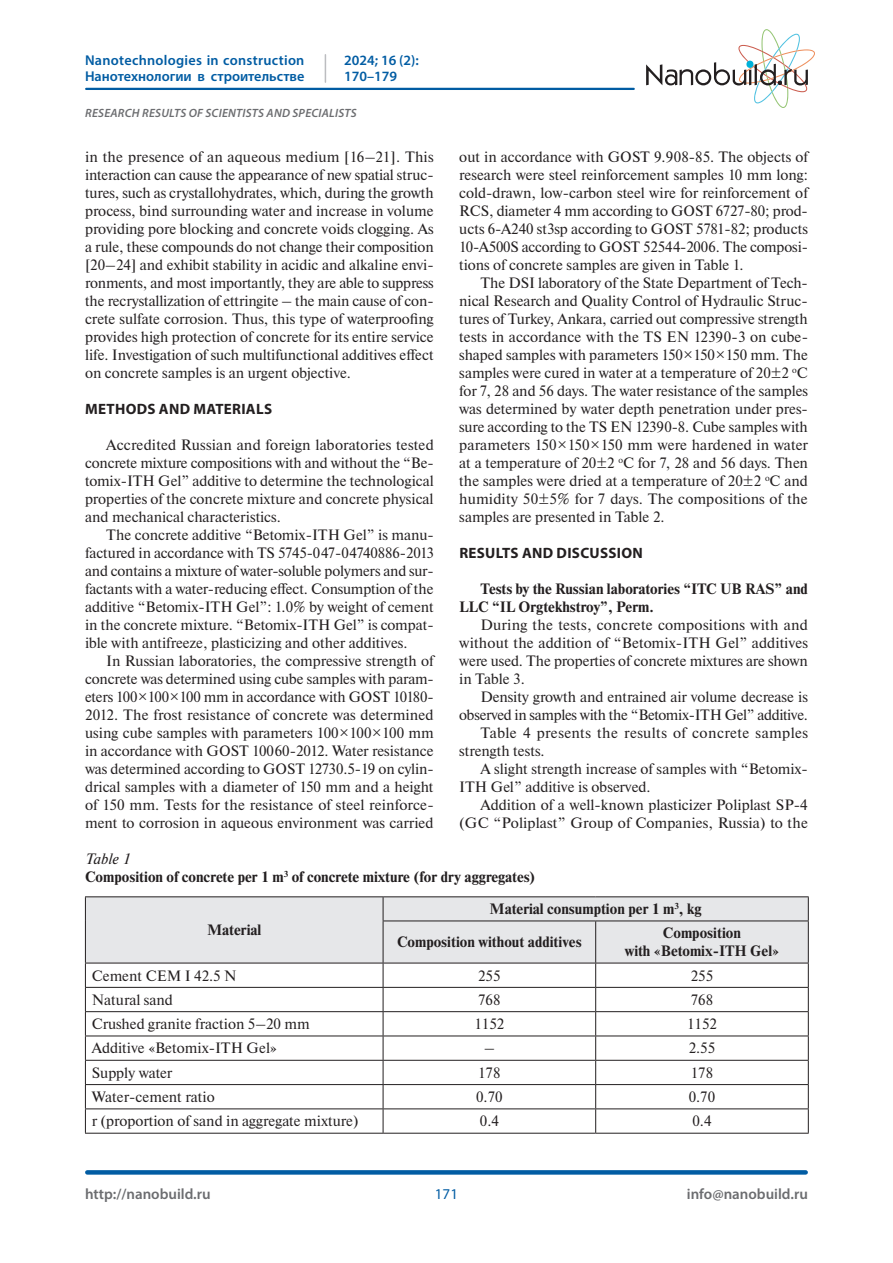
<style>
.page{position:relative;width:893px;height:1263px;background:#fff}
.page>*{position:absolute;margin:0;border:0;box-sizing:border-box;transform-origin:0 0}
.t1{font:15px/18px "Newton";color:#231f20;text-align:justify}
.t2{font:700 15px/18px "Newton";color:#231f20}
.t3{font:15px "Newton";letter-spacing:-.02em;color:#231f20}
.t4{font:15px "Newton";letter-spacing:.025em;color:#231f20}
.t5{font:700 15px "Myriad Pro";letter-spacing:.02em;color:#231f20}
.t6{font:600 15px "Myriad Pro";color:#6c6d70}
.t7{font:15px "Myriad Pro";color:#015ca3}
.t8{font:600 14.25px/16.5px "Myriad Pro";letter-spacing:.005em;color:#015ca3}
.t9{font:italic 600 12px "Myriad Pro";letter-spacing:.02em;color:#6c6d70}
.s1{font-weight:400;font-style:italic}
</style>
<div class="page">
<svg style="left:646px;top:29px;width:169px;height:79px"></svg>
<div style="left:87px;top:1170px;width:719px;height:5px;background:#015ca3"></div>
<hr style="left:86px;top:88px;width:548px;height:2px;background:#015ca3">
<svg style="left:325px;top:55px;width:1px;height:27px"></svg>
<div style="left:86px;top:897px;width:722px;height:66px;background:#e6e7e9"></div>
<hr style="left:85px;top:896px;width:298px;height:1px;background:#231f20">
<hr style="left:383px;top:896px;width:213px;height:1px;background:#231f20">
<hr style="left:596px;top:896px;width:213px;height:1px;background:#231f20">
<hr style="left:383px;top:920px;width:213px;height:1px;background:#231f20">
<hr style="left:596px;top:920px;width:213px;height:1px;background:#231f20">
<hr style="left:85px;top:963px;width:298px;height:1px;background:#231f20">
<hr style="left:383px;top:963px;width:213px;height:1px;background:#231f20">
<hr style="left:596px;top:963px;width:213px;height:1px;background:#231f20">
<hr style="left:85px;top:987px;width:298px;height:1px;background:#231f20">
<hr style="left:383px;top:987px;width:213px;height:1px;background:#231f20">
<hr style="left:596px;top:987px;width:213px;height:1px;background:#231f20">
<hr style="left:85px;top:1011px;width:298px;height:1px;background:#231f20">
<hr style="left:383px;top:1011px;width:213px;height:1px;background:#231f20">
<hr style="left:596px;top:1011px;width:213px;height:1px;background:#231f20">
<hr style="left:85px;top:1035px;width:298px;height:1px;background:#231f20">
<hr style="left:383px;top:1035px;width:213px;height:1px;background:#231f20">
<hr style="left:596px;top:1035px;width:213px;height:1px;background:#231f20">
<hr style="left:85px;top:1060px;width:298px;height:1px;background:#231f20">
<hr style="left:383px;top:1060px;width:213px;height:1px;background:#231f20">
<hr style="left:596px;top:1060px;width:213px;height:1px;background:#231f20">
<hr style="left:85px;top:1084px;width:298px;height:1px;background:#231f20">
<hr style="left:383px;top:1084px;width:213px;height:1px;background:#231f20">
<hr style="left:596px;top:1084px;width:213px;height:1px;background:#231f20">
<hr style="left:85px;top:1108px;width:298px;height:1px;background:#231f20">
<hr style="left:383px;top:1108px;width:213px;height:1px;background:#231f20">
<hr style="left:596px;top:1108px;width:213px;height:1px;background:#231f20">
<hr style="left:85px;top:1133px;width:298px;height:1px;background:#231f20">
<hr style="left:383px;top:1133px;width:213px;height:1px;background:#231f20">
<hr style="left:596px;top:1133px;width:213px;height:1px;background:#231f20">
<svg style="left:85px;top:897px;width:1px;height:24px"></svg>
<hr style="left:85px;top:921px;width:1px;height:42px;background:#231f20">
<svg style="left:85px;top:963px;width:1px;height:170px"></svg>
<svg style="left:383px;top:897px;width:1px;height:23px"></svg>
<svg style="left:808px;top:897px;width:1px;height:23px"></svg>
<hr style="left:383px;top:921px;width:1px;height:42px;background:#231f20">
<hr style="left:595px;top:921px;width:1px;height:42px;background:#231f20">
<hr style="left:808px;top:921px;width:1px;height:42px;background:#231f20">
<svg style="left:383px;top:963px;width:1px;height:170px"></svg>
<svg style="left:595px;top:963px;width:1px;height:170px"></svg>
<svg style="left:808px;top:963px;width:1px;height:170px"></svg>
<p class="t8" style="left:85px;top:51px;width:221px">Nanotechnologies in construction<br>Нанотехнологии в строительстве</p>
<p class="t8" style="left:344px;top:51px;width:76px">2024; 16 (2):<br>170–179</p>
<p class="t9" style="left:85px;top:105px;width:273px">RESEARCH RESULTS OF SCIENTISTS AND SPECIALISTS</p>
<p class="t1" style="left:85px;top:147px;width:350px">in the presence of an aqueous medium [16–21]. This interaction can cause the appearance of new spatial struc&shy;tures, such as crystallohydrates, which, during the growth process, bind surrounding water and increase in volume providing pore blocking and concrete voids clogging. As a rule, these compounds do not change their composition [20–24] and exhibit stability in acidic and alkaline envi&shy;ronments, and most importantly, they are able to suppress the recrystallization of ettringite – the main cause of con&shy;crete sulfate corrosion. Thus, this type of waterproofing provides high protection of concrete for its entire service life. Investigation of such multifunctional additives effect on concrete samples is an urgent objective.</p>
<p class="t5" style="left:85px;top:399px;width:188px">METHODS AND MATERIALS</p>
<p class="t1" style="left:85px;top:435px;width:350px;text-indent:21px">Accredited Russian and foreign laboratories tested concrete mixture compositions with and without the “Be&shy;tomix-ITH Gel” additive to determine the technological properties of the concrete mixture and concrete physical and mechanical characteristics.</p>
<p class="t1" style="left:85px;top:525px;width:350px;text-indent:21px">The concrete additive “Betomix-ITH Gel” is manu&shy;factured in accordance with TS 5745-047-04740886-2013 and contains a mixture of water-soluble polymers and sur&shy;factants with a water-reducing effect. Consumption of the additive “Betomix-ITH Gel”: 1.0% by weight of cement in the concrete mixture. “Betomix-ITH Gel” is compat&shy;ible with antifreeze, plasticizing and other additives.</p>
<p class="t1" style="left:85px;top:651px;width:350px;text-indent:21px">In Russian laboratories, the compressive strength of concrete was determined using cube samples with param&shy;eters 100×100×100 mm in accordance with GOST 10180- 2012. The frost resistance of concrete was determined using cube samples with parameters 100×100×100 mm in accordance with GOST 10060-2012. Water resistance was determined according to GOST 12730.5-19 on cylin&shy;drical samples with a diameter of 150 mm and a height of 150 mm. Tests for the resistance of steel reinforce&shy;ment to corrosion in aqueous environment was carried</p>
<p class="t1" style="left:459px;top:147px;width:350px">out in accordance with GOST 9.908-85. The objects of research were steel reinforcement samples 10 mm long: cold-drawn, low-carbon steel wire for reinforcement of RCS, diameter 4 mm according to GOST 6727-80; prod&shy;ucts 6-A240 st3sp according to GOST 5781-82; products 10-A500S according to GOST 52544-2006. The composi&shy;tions of concrete samples are given in Table 1.</p>
<p class="t1" style="left:459px;top:273px;width:350px;text-indent:21px">The DSI laboratory of the State Department of Tech&shy;nical Research and Quality Control of Hydraulic Struc&shy;tures of Turkey, Ankara, carried out compressive strength tests in accordance with the TS EN 12390-3 on cube&shy;shaped samples with parameters 150×150×150 mm. The samples were cured in water at a temperature of 20±2 <sup>о</sup>C for 7, 28 and 56 days. The water resistance of the samples was determined by water depth penetration under pres&shy;sure according to the TS EN 12390-8. Cube samples with parameters 150×150×150 mm were hardened in water at a temperature of 20±2 <sup>о</sup>C for 7, 28 and 56 days. Then the samples were dried at a temperature of 20±2 <sup>о</sup>C and humidity 50±5% for 7 days. The compositions of the samples are presented in Table 2.</p>
<p class="t5" style="left:459px;top:543px;width:185px">RESULTS AND DISCUSSION</p>
<p class="t2" style="left:459px;top:580px;width:350px;text-indent:21px">Tests by the Russian laboratories “ITC UB RAS” and<br>LLC “IL Orgtekhstroy”, Perm.</p>
<p class="t1" style="left:459px;top:615px;width:350px;text-indent:21px">During the tests, concrete compositions with and without the addition of “Betomix-ITH Gel” additives were used. The properties of concrete mixtures are shown in Table 3.</p>
<p class="t1" style="left:480px;top:687px;width:329px">Density growth and entrained air volume decrease is</p>
<p class="t3" style="left:459px;top:704px;width:350px">observed in samples with the “Betomix-ITH Gel” additive.</p>
<p class="t4" style="left:480px;top:722px;width:329px">Table 4 presents the results of concrete samples</p>
<p class="t1" style="left:459px;top:741px;width:87px">strength tests.</p>
<p class="t1" style="left:480px;top:759px;width:329px">A slight strength increase of samples with “Betomix-</p>
<p class="t1" style="left:459px;top:777px;width:193px">ITH Gel” additive is observed.</p>
<p class="t1" style="left:480px;top:795px;width:329px">Addition of a well-known plasticizer Poliplast SP-4</p>
<p class="t1" style="left:459px;top:813px;width:350px">(GC “Poliplast” Group of Companies, Russia) to the</p>
<p class="t2" style="left:85px;top:850px;width:451px"><span class="s1">Table 1<br></span>Composition of concrete per 1 m<sup>3</sup> of concrete mixture (for dry aggregates)</p>
<p class="t2" style="left:207px;top:921px;width:56px">Material</p>
<p class="t2" style="left:490px;top:900px;width:214px">Material consumption per 1 m<sup>3</sup>, kg</p>
<p class="t2" style="left:397px;top:933px;width:186px">Composition without additives</p>
<p class="t2" style="left:625px;top:924px;width:156px;text-align:center">Composition<br>with «Betomix-ITH Gel»</p>
<p class="t1" style="left:92px;top:966px;width:146px">Cement CEM I 42.5 N</p>
<p class="t1" style="left:478px;top:966px;width:24px">255</p>
<p class="t1" style="left:691px;top:966px;width:24px">255</p>
<p class="t1" style="left:92px;top:990px;width:82px">Natural sand</p>
<p class="t1" style="left:478px;top:990px;width:24px">768</p>
<p class="t1" style="left:691px;top:990px;width:24px">768</p>
<p class="t1" style="left:92px;top:1014px;width:219px">Crushed granite fraction 5–20 mm</p>
<p class="t1" style="left:474px;top:1014px;width:31px">1152</p>
<p class="t1" style="left:687px;top:1014px;width:31px">1152</p>
<p class="t1" style="left:92px;top:1039px;width:187px">Additive «Betomix-ITH Gel»</p>
<p class="t1" style="left:484px;top:1039px;width:12px">–</p>
<p class="t1" style="left:689px;top:1039px;width:28px">2.55</p>
<p class="t1" style="left:92px;top:1063px;width:82px">Supply water</p>
<p class="t1" style="left:478px;top:1063px;width:24px">178</p>
<p class="t1" style="left:691px;top:1063px;width:24px">178</p>
<p class="t1" style="left:92px;top:1087px;width:124px">Water-cement ratio</p>
<p class="t1" style="left:476px;top:1087px;width:28px">0.70</p>
<p class="t1" style="left:689px;top:1087px;width:28px">0.70</p>
<p class="t1" style="left:92px;top:1112px;width:268px">r (proportion of sand in aggregate mixture)</p>
<p class="t1" style="left:480px;top:1112px;width:21px">0.4</p>
<p class="t1" style="left:692px;top:1112px;width:21px">0.4</p>
<p class="t6" style="left:85px;top:1184px;width:127px">http://nanobuild.ru</p>
<p class="t6" style="left:687px;top:1184px;width:123px">info@nanobuild.ru</p>
<p class="t7" style="left:435px;top:1185px;width:25px">171</p>
</div>
